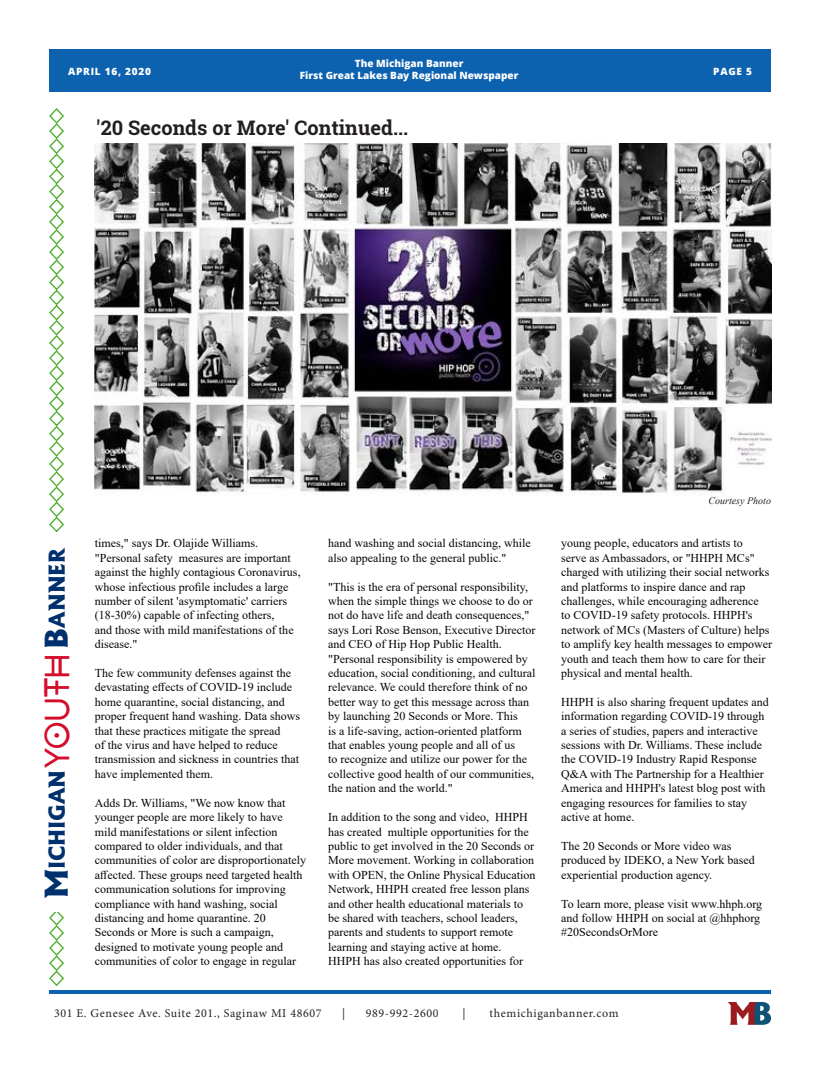
<style>
.page{position:relative;width:820px;height:1078px;background:#fff}
.page>*{position:absolute;margin:0;border:0;box-sizing:border-box;transform-origin:0 0}
.t1{font:33px "Coco Bike R";letter-spacing:-.04em;color:#d30d2b}
.t2{font:800 21px "Albertus";color:#00306d}
.t3{font:700 20px "Roboto Slab";color:#231f20}
.t4{font:12px/14.4px "Times New Roman";color:#040503}
.t5{font:12px "Minion Pro";letter-spacing:.05em;color:#231f20}
.t6{font:800 10px/12px "Open Sans";color:#fff;text-align:center}
.t7{font:italic 10px "Times New Roman";color:#231f20}
.t8{font:800 10px "Open Sans";letter-spacing:.075em;color:#fff}
.s1{font-size:30px}
</style>
<div class="page">
<div style="left:49px;top:50px;width:721px;height:42px;background:#0d62b0"></div>
<hr style="left:49px;top:990px;width:721px;height:3px;background:#0d62b0">
<img style="left:728px;top:1002px;width:42px;height:22px">
<svg style="left:49px;top:108px;width:15px;height:878px"></svg>
<div style="left:36px;top:532px;width:63px;height:379px;background:#fff"></div>
<img style="left:95px;top:144px;width:675px;height:351px">
<p class="t8" style="left:68px;top:64px;width:84px">APRIL 16, 2020</p>
<p class="t6" style="left:300px;top:57px;width:220px">The Michigan Banner<br>First Great Lakes Bay Regional Newspaper</p>
<p class="t3" style="left:96px;top:114px;width:313px">'20 Seconds or More' Continued...</p>
<p class="t6" style="left:713px;top:65px;width:40px">PAGE 5</p>
<p class="t2" style="left:44px;top:648px;width:103px;rotate:-90deg"><span class="s1">B</span>anner</p>
<p class="t1" style="left:38px;top:768px;width:117px;rotate:-90deg">YOUTH</p>
<p class="t2" style="left:44px;top:898px;width:130px;rotate:-90deg"><span class="s1">M</span>ichigan</p>
<p class="t4" style="left:95px;top:535px;width:207px">times," says Dr. Olajide Williams. "Personal safety measures are important against the highly contagious Coronavirus, whose infectious profile includes a large number of silent 'asymptomatic' carriers (18-30%) capable of infecting others,<br>and those with mild manifestations of the disease."</p>
<p class="t4" style="left:95px;top:665px;width:207px">The few community defenses against the devastating effects of COVID-19 include home quarantine, social distancing, and proper frequent hand washing. Data shows that these practices mitigate the spread<br>of the virus and have helped to reduce transmission and sickness in countries that have implemented them.</p>
<p class="t4" style="left:95px;top:795px;width:213px">Adds Dr. Williams, "We now know that younger people are more likely to have mild manifestations or silent infection compared to older individuals, and that communities of color are disproportionately affected. These groups need targeted health communication solutions for improving compliance with hand washing, social distancing and home quarantine. 20<br>Seconds or More is such a campaign, designed to motivate young people and communities of color to engage in regular</p>
<p class="t4" style="left:328px;top:535px;width:204px">hand washing and social distancing, while also appealing to the general public."</p>
<p class="t4" style="left:328px;top:579px;width:209px">"This is the era of personal responsibility, when the simple things we choose to do or not do have life and death consequences," says Lori Rose Benson, Executive Director and CEO of Hip Hop Public Health. "Personal responsibility is empowered by education, social conditioning, and cultural relevance. We could therefore think of no better way to get this message across than by launching 20 Seconds or More. This<br>is a life-saving, action-oriented platform that enables young people and all of us<br>to recognize and utilize our power for the collective good health of our communities, the nation and the world."</p>
<p class="t4" style="left:328px;top:809px;width:209px">In addition to the song and video, HHPH has created multiple opportunities for the public to get involved in the 20 Seconds or More movement. Working in collaboration with OPEN, the Online Physical Education Network, HHPH created free lesson plans and other health educational materials to be shared with teachers, school leaders, parents and students to support remote learning and staying active at home.<br>HHPH has also created opportunities for</p>
<p class="t7" style="left:708px;top:494px;width:64px">Courtesy Photo</p>
<p class="t4" style="left:561px;top:535px;width:212px">young people, educators and artists to<br>serve as Ambassadors, or "HHPH MCs" charged with utilizing their social networks and platforms to inspire dance and rap challenges, while encouraging adherence<br>to COVID-19 safety protocols. HHPH's network of MCs (Masters of Culture) helps to amplify key health messages to empower youth and teach them how to care for their physical and mental health.</p>
<p class="t4" style="left:561px;top:694px;width:209px">HHPH is also sharing frequent updates and information regarding COVID-19 through a series of studies, papers and interactive sessions with Dr. Williams. These include the COVID-19 Industry Rapid Response Q&amp;A with The Partnership for a Healthier America and HHPH's latest blog post with engaging resources for families to stay active at home.</p>
<p class="t4" style="left:561px;top:838px;width:195px">The 20 Seconds or More video was produced by IDEKO, a New York based experiential production agency.</p>
<p class="t4" style="left:561px;top:895px;width:202px">To learn more, please visit www.hhph.org and follow HHPH on social at @hhphorg #20SecondsOrMore</p>
<p class="t5" style="left:54px;top:1004px;width:269px">301 E. Genesee Ave. Suite 201., Saginaw MI 48607</p>
<p class="t5" style="left:342px;top:1004px;width:5px">|</p>
<p class="t5" style="left:366px;top:1004px;width:74px">989-992-2600</p>
<p class="t5" style="left:462px;top:1004px;width:5px">|</p>
<p class="t5" style="left:489px;top:1004px;width:130px">themichiganbanner.com</p>
</div>
